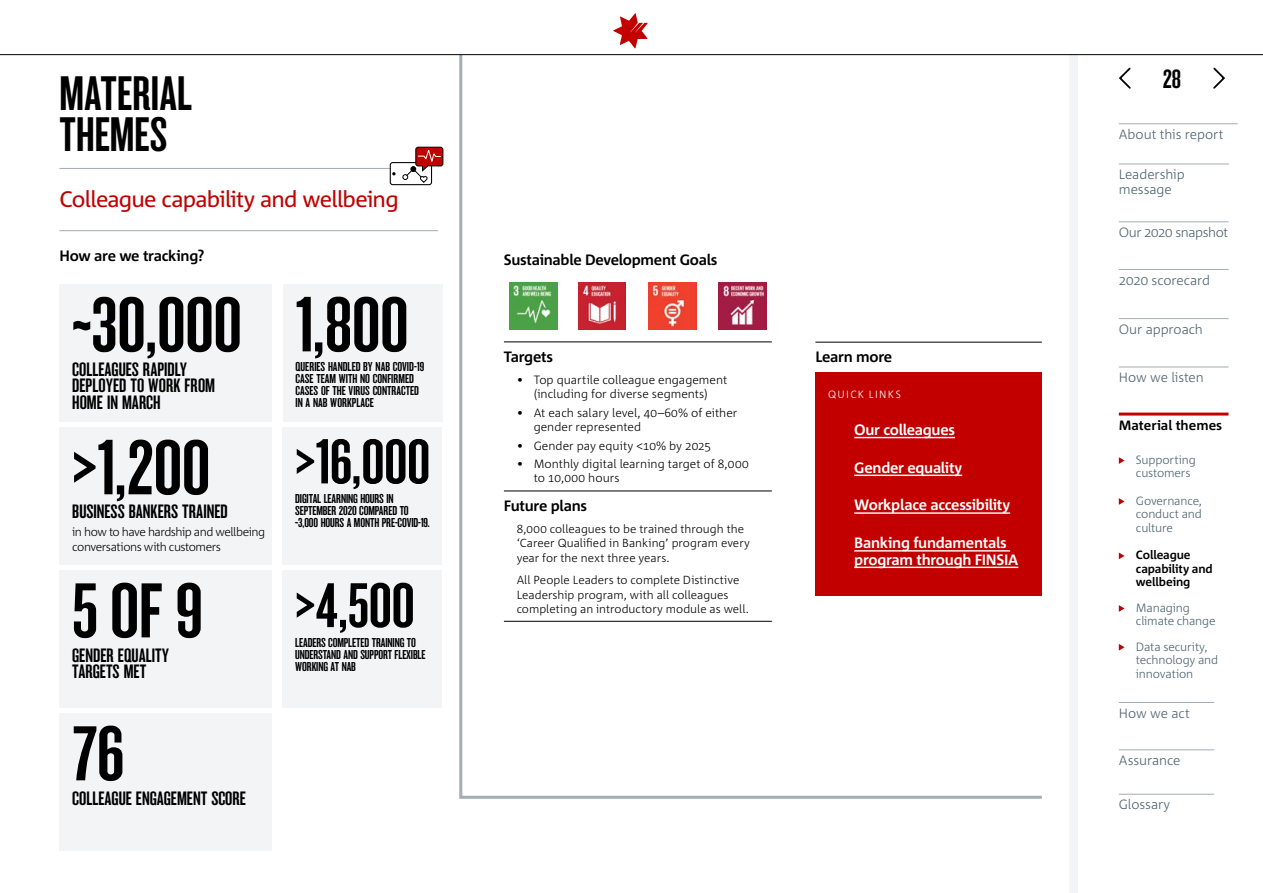
<style>
.page{position:relative;width:1263px;height:893px;background:#fff}
.page>*{position:absolute;margin:0;border:0;box-sizing:border-box;transform-origin:0 0}
.t1{font:72px "NAB Impact";color:#000}
.t2{font:58.5px "NAB Impact";color:#000}
.t3{font:45px/40.5px "NAB Impact";color:#000}
.t4{font:24.45px "NAB Impact";color:#000}
.t5{font:22.5px "Corpid C1";letter-spacing:-.035em;color:#c20000}
.t6{font:18px/16.5px "NAB Impact";color:#000}
.t7{font:700 15px/16.5px "Corpid C1";letter-spacing:-.02em;color:#fff}
.t8{font:700 15px "Corpid C1";letter-spacing:-.02em;color:#000}
.t9{font:300 13.5px/15px "Corpid C1";letter-spacing:-.005em;color:#4c626c}
.t10{font:300 13.5px "Corpid C1";letter-spacing:-.03em;color:#4c626c}
.t11{font:700 13.5px "Corpid C1";color:#000}
.t12{font:12px/12px "NAB Impact";letter-spacing:-.01em;color:#000}
.t13{font:300 12px/14.2px "Corpid C1";color:#000}
.t14{font:300 12px/13.5px "Corpid C1";letter-spacing:-.015em;color:#4c626c}
.t15{font:300 12px/15px "Corpid C1";letter-spacing:-.04em;color:#000}
.t16{font:700 12px/13.5px "Corpid C1";letter-spacing:-.01em;color:#000}
.t17{font:300 11.7px/14.2px "Corpid C1";color:#000}
.t18{font:300 10.5px "Corpid C1";letter-spacing:.125em;color:#fff}
</style>
<div class="page">
<svg style="left:613px;top:13px;width:35px;height:35px"></svg>
<hr style="left:60px;top:168px;width:330px;height:1px;background:#a3adb2">
<hr style="left:60px;top:230px;width:378px;height:1px;background:#a3adb2">
<div style="left:390px;top:162px;width:42px;height:23px;border:1px solid #000;border-radius:2px"></div>
<svg style="left:392px;top:172px;width:4px;height:3px"></svg>
<svg style="left:402px;top:146px;width:42px;height:39px"></svg>
<div style="left:283px;top:285px;width:159px;height:137px;background:#f2f4f6"></div>
<div style="left:282px;top:428px;width:160px;height:137px;background:#f2f4f6"></div>
<div style="left:282px;top:570px;width:160px;height:137px;background:#f2f4f6"></div>
<div style="left:60px;top:285px;width:212px;height:137px;background:#f2f4f6"></div>
<div style="left:60px;top:428px;width:212px;height:137px;background:#f2f4f6"></div>
<div style="left:60px;top:570px;width:212px;height:137px;background:#f2f4f6"></div>
<div style="left:60px;top:713px;width:212px;height:137px;background:#f2f4f6"></div>
<svg style="left:458px;top:55px;width:587px;height:744px"></svg>
<div style="left:504px;top:245px;width:268px;height:472px;background:#fff"></div>
<hr style="left:504px;top:342px;width:268px;height:1px;background:#000">
<hr style="left:504px;top:491px;width:268px;height:1px;background:#000">
<hr style="left:504px;top:621px;width:268px;height:1px;background:#000">
<img style="left:509px;top:282px;width:48px;height:48px">
<img style="left:578px;top:282px;width:48px;height:48px">
<img style="left:648px;top:282px;width:48px;height:48px">
<img style="left:719px;top:282px;width:47px;height:48px">
<div style="left:815px;top:342px;width:227px;height:30px;background:#fff"></div>
<hr style="left:815px;top:342px;width:227px;height:1px;background:#000">
<div style="left:815px;top:372px;width:227px;height:223px;background:#c20000"></div>
<hr style="left:854px;top:437px;width:101px;height:1px;background:#fff">
<hr style="left:854px;top:475px;width:108px;height:1px;background:#fff">
<hr style="left:854px;top:512px;width:156px;height:2px;background:#fff">
<hr style="left:854px;top:550px;width:156px;height:2px;background:#fff">
<hr style="left:854px;top:567px;width:164px;height:1px;background:#fff">
<svg style="left:1213px;top:67px;width:12px;height:22px"></svg>
<svg style="left:1119px;top:67px;width:12px;height:22px"></svg>
<div style="left:1069px;top:54px;width:9px;height:839px;background:#f2f4f6"></div>
<hr style="left:0;top:54px;width:1263px;height:1px;background:#000">
<svg style="left:1119px;top:457px;width:5px;height:7px"></svg>
<svg style="left:1119px;top:498px;width:5px;height:7px"></svg>
<svg style="left:1119px;top:605px;width:5px;height:7px"></svg>
<svg style="left:1119px;top:644px;width:5px;height:7px"></svg>
<hr style="left:1119px;top:367px;width:109px;height:1px;background:#a3adb2">
<hr style="left:1119px;top:318px;width:109px;height:1px;background:#a3adb2">
<hr style="left:1119px;top:269px;width:109px;height:1px;background:#a3adb2">
<hr style="left:1119px;top:222px;width:109px;height:1px;background:#a3adb2">
<hr style="left:1119px;top:164px;width:110px;height:1px;background:#a3adb2">
<hr style="left:1119px;top:124px;width:118px;height:1px;background:#a3adb2">
<hr style="left:1119px;top:702px;width:95px;height:1px;background:#a3adb2">
<hr style="left:1119px;top:750px;width:95px;height:1px;background:#a3adb2">
<hr style="left:1119px;top:794px;width:95px;height:1px;background:#a3adb2">
<svg style="left:1119px;top:552px;width:5px;height:7px"></svg>
<hr style="left:1119px;top:413px;width:109px;height:3px;background:#c20000">
<h3 class="t3" style="left:60px;top:77px;width:134px">MATERIAL<br>THEMES</h3>
<h3 class="t5" style="left:60px;top:185px;width:341px">Colleague capability and wellbeing</h3>
<p class="t8" style="left:60px;top:247px;width:147px">How are we tracking?</p>
<p class="t8" style="left:504px;top:250px;width:215px">Sustainable Development Goals</p>
<h1 class="t1" style="left:72px;top:294px;width:171px">~30,000</h1>
<h3 class="t6" style="left:72px;top:362px;width:144px">COLLEAGUES RAPIDLY<br>DEPLOYED TO WORK FROM<br>HOME IN MARCH</h3>
<h1 class="t1" style="left:72px;top:437px;width:139px">&gt;1,200</h1>
<h3 class="t6" style="left:72px;top:505px;width:157px">BUSINESS BANKERS TRAINED</h3>
<p class="t15" style="left:72px;top:523px;width:194px">in how to have hardship and wellbeing conversations with customers</p>
<h1 class="t1" style="left:72px;top:580px;width:132px">5 OF 9</h1>
<h3 class="t6" style="left:72px;top:648px;width:98px">GENDER EQUALITY<br>TARGETS MET</h3>
<h1 class="t1" style="left:72px;top:723px;width:53px">76</h1>
<h3 class="t6" style="left:72px;top:791px;width:175px">COLLEAGUE ENGAGEMENT SCORE</h3>
<h1 class="t1" style="left:296px;top:294px;width:114px">1,800</h1>
<p class="t12" style="left:296px;top:361px;width:130px">QUERIES HANDLED BY NAB COVID-19<br>CASE TEAM WITH NO CONFIRMED<br>CASES OF THE VIRUS CONTRACTED<br>IN A NAB WORKPLACE</p>
<h2 class="t2" style="left:295px;top:437px;width:136px">&gt;16,000</h2>
<p class="t12" style="left:295px;top:494px;width:136px">DIGITAL LEARNING HOURS IN<br>SEPTEMBER 2020 COMPARED TO ~3,000 HOURS A MONTH PRE-COVID-19.</p>
<h2 class="t2" style="left:295px;top:580px;width:121px">&gt;4,500</h2>
<p class="t12" style="left:295px;top:637px;width:132px">LEADERS COMPLETED TRAINING TO<br>UNDERSTAND AND SUPPORT FLEXIBLE<br>WORKING AT NAB</p>
<p class="t8" style="left:504px;top:347px;width:51px">Targets</p>
<p class="t13" style="left:517px;top:372px;width:212px;text-align:center">• Top quartile colleague engagement (including for diverse segments)</p>
<p class="t13" style="left:534px;top:405px;width:205px;text-indent:-17px">• At each salary level, 40–60% of either gender represented</p>
<p class="t13" style="left:517px;top:438px;width:196px">• Gender pay equity &lt;10% by 2025</p>
<p class="t13" style="left:534px;top:456px;width:217px;text-indent:-17px">• Monthly digital learning target of 8,000 to 10,000 hours</p>
<p class="t8" style="left:504px;top:496px;width:85px">Future plans</p>
<p class="t17" style="left:517px;top:521px;width:235px">8,000 colleagues to be trained through the ‘Career Qualified in Banking’ program every year for the next three years.</p>
<p class="t17" style="left:517px;top:573px;width:234px">All People Leaders to complete Distinctive<br>Leadership program, with all colleagues completing an introductory module as well.</p>
<p class="t8" style="left:815px;top:348px;width:78px">Learn more</p>
<p class="t18" style="left:828px;top:387px;width:74px">QUICK LINKS</p>
<p class="t7" style="left:854px;top:421px;width:102px">Our colleagues</p>
<p class="t7" style="left:854px;top:459px;width:110px">Gender equality</p>
<p class="t7" style="left:854px;top:496px;width:157px">Workplace accessibility</p>
<p class="t7" style="left:854px;top:534px;width:166px">Banking fundamentals program through FINSIA</p>
<h3 class="t4" style="left:1163px;top:68px;width:20px">28</h3>
<p class="t9" style="left:1119px;top:126px;width:106px">About this report</p>
<p class="t9" style="left:1119px;top:166px;width:67px">Leadership message</p>
<p class="t10" style="left:1119px;top:224px;width:111px">Our 2020 snapshot</p>
<p class="t9" style="left:1119px;top:272px;width:93px">2020 scorecard</p>
<p class="t9" style="left:1119px;top:321px;width:86px">Our approach</p>
<p class="t9" style="left:1119px;top:369px;width:87px">How we listen</p>
<p class="t11" style="left:1119px;top:417px;width:105px">Material themes</p>
<p class="t14" style="left:1136px;top:453px;width:61px">Supporting customers</p>
<p class="t14" style="left:1136px;top:493px;width:68px;text-align:justify">Governance, conduct and culture</p>
<p class="t16" style="left:1136px;top:548px;width:78px">Colleague capability and wellbeing</p>
<p class="t14" style="left:1136px;top:600px;width:81px">Managing climate change</p>
<p class="t14" style="left:1136px;top:639px;width:84px">Data security, technology and innovation</p>
<p class="t9" style="left:1119px;top:705px;width:73px">How we act</p>
<p class="t9" style="left:1119px;top:752px;width:63px">Assurance</p>
<p class="t9" style="left:1119px;top:797px;width:53px">Glossary</p>
</div>
